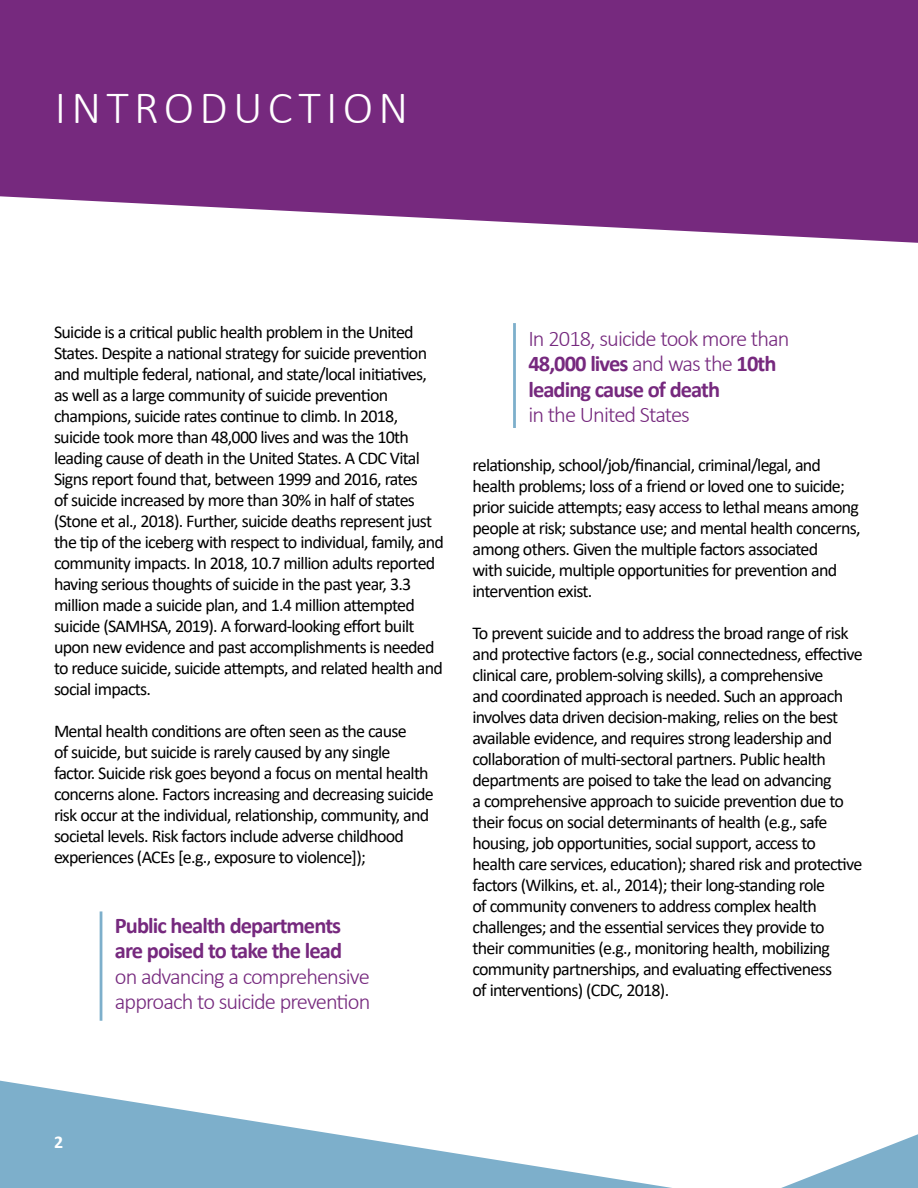
<style>
.page{position:relative;width:918px;height:1188px;background:#fff}
.page>*{position:absolute;margin:0;border:0;box-sizing:border-box;transform-origin:0 0}
.t1{font:300 46.5px "Calibri";letter-spacing:.115em;color:#fff}
.Paragraph_Style_1{font:300 22.5px/25.5px "Calibri";letter-spacing:-.04em;color:#76297e}
.Paragraph_Style_1-2{font:18px/21px "Calibri";letter-spacing:-.04em;color:#000}
.t2{font:700 18px "Calibri";color:#fff}
.s1{font-weight:700}
</style>
<div class="page">
<svg style="left:0;top:1080px;width:672px;height:108px"></svg>
<svg style="left:781px;top:1134px;width:137px;height:54px"></svg>
<svg style="left:0;top:0;width:918px;height:243px;background:#833d8a"></svg>
<hr style="left:513px;top:323px;width:3px;height:105px;background:#7dafcb">
<hr style="left:100px;top:911px;width:2px;height:110px;background:#7dafcb">
<h3 class="t1" style="left:55px;top:78px;width:355px">INTRODUCTION</h3>
<p class="Paragraph_Style_1-2" style="left:54px;top:321px;width:392px">Suicide is a critical public health problem in the United States. Despite a national strategy for suicide prevention and multiple federal, national, and state/local initiatives, as well as a large community of suicide prevention champions, suicide rates continue to climb. In 2018, suicide took more than 48,000 lives and was the 10th leading cause of death in the United States. A CDC Vital Signs report found that, between 1999 and 2016, rates<br>of suicide increased by more than 30% in half of states (Stone et al., 2018). Further, suicide deaths represent just the tip of the iceberg with respect to individual, family, and community impacts. In 2018, 10.7 million adults reported having serious thoughts of suicide in the past year, 3.3 million made a suicide plan, and 1.4 million attempted suicide (SAMHSA, 2019). A forward-looking effort built upon new evidence and past accomplishments is needed to reduce suicide, suicide attempts, and related health and social impacts.</p>
<p class="Paragraph_Style_1-2" style="left:54px;top:720px;width:381px">Mental health conditions are often seen as the cause<br>of suicide, but suicide is rarely caused by any single factor. Suicide risk goes beyond a focus on mental health concerns alone. Factors increasing and decreasing suicide risk occur at the individual, relationship, community, and societal levels. Risk factors include adverse childhood experiences (ACEs [e.g., exposure to violence]);</p>
<p class="Paragraph_Style_1" style="left:115px;top:912px;width:257px"><span class="s1">Public health departments are poised to take the lead<br></span>on advancing a comprehensive approach to suicide prevention</p>
<p class="Paragraph_Style_1" style="left:528px;top:326px;width:263px">In 2018, suicide took more than<br><span class="s1">48,000 lives</span> and was the <span class="s1">10th leading cause of death<br></span>in the United States</p>
<p class="Paragraph_Style_1-2" style="left:472px;top:454px;width:390px">relationship, school/job/financial, criminal/legal, and health problems; loss of a friend or loved one to suicide; prior suicide attempts; easy access to lethal means among people at risk; substance use; and mental health concerns, among others. Given the multiple factors associated<br>with suicide, multiple opportunities for prevention and intervention exist.</p>
<p class="Paragraph_Style_1-2" style="left:472px;top:622px;width:392px">To prevent suicide and to address the broad range of risk and protective factors (e.g., social connectedness, effective clinical care, problem-solving skills), a comprehensive<br>and coordinated approach is needed. Such an approach involves data driven decision-making, relies on the best available evidence, and requires strong leadership and collaboration of multi-sectoral partners. Public health departments are poised to take the lead on advancing<br>a comprehensive approach to suicide prevention due to their focus on social determinants of health (e.g., safe housing, job opportunities, social support, access to health care services, education); shared risk and protective factors (Wilkins, et. al., 2014); their long-standing role<br>of community conveners to address complex health challenges; and the essential services they provide to<br>their communities (e.g., monitoring health, mobilizing community partnerships, and evaluating effectiveness<br>of interventions) (CDC, 2018).</p>
<p class="t2" style="left:54px;top:1129px;width:11px">2</p>
</div>
